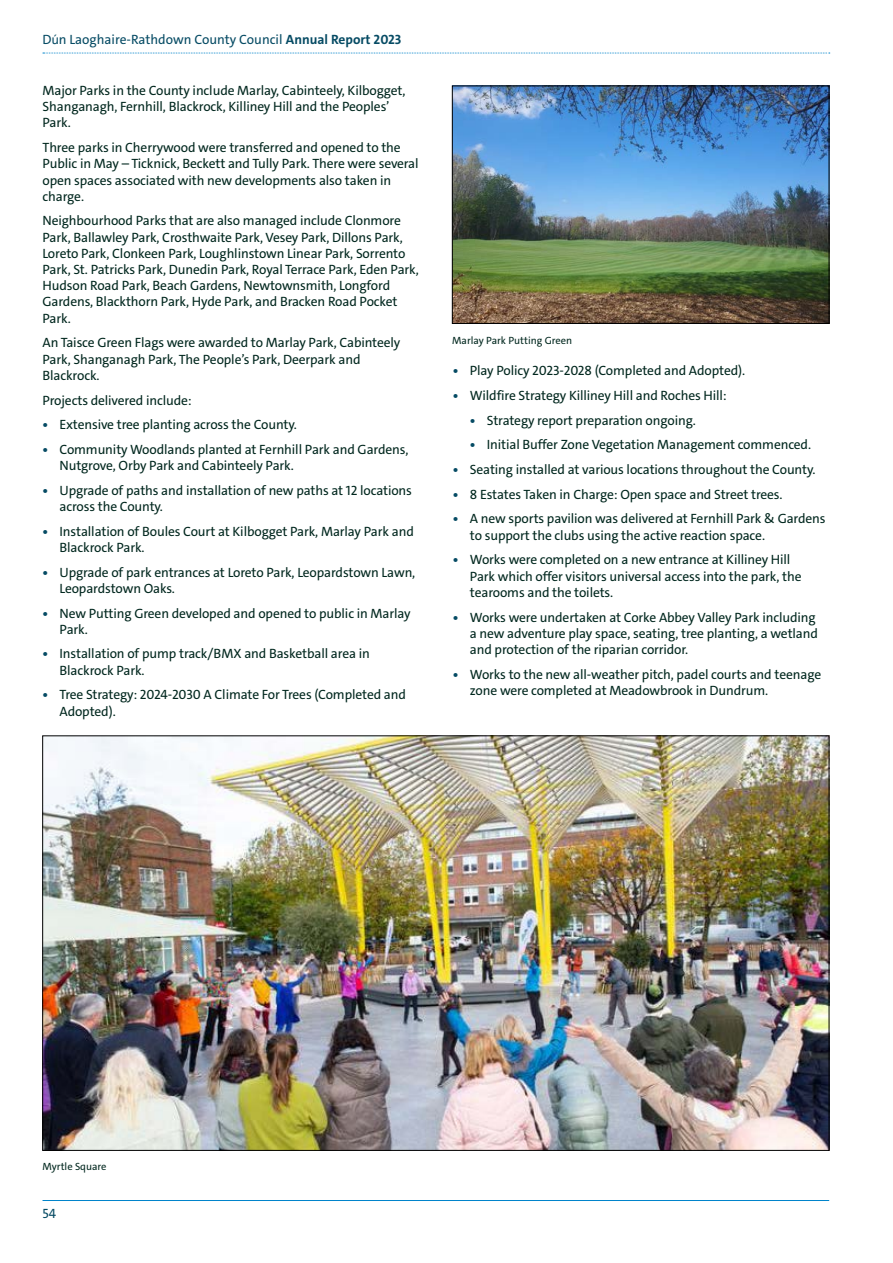
<style>
.page{position:relative;width:893px;height:1263px;background:#fff}
.page>*{position:absolute;margin:0;border:0;box-sizing:border-box;transform-origin:0 0}
.t1{font:13.5px/16.2px "The Sans Trial";letter-spacing:-.01em;color:#00271e}
.t2{font:13.5px "The Sans Trial";color:#064b64}
.t3{font:10.5px "The Sans Trial";color:#00271e}
.s1{font-family:"Helvetica";font-size:12.75px}
.s2{font-weight:700}
.s3{font-family:"The Sans";font-weight:700;color:#064b64}
</style>
<div class="page">
<img style="left:45px;top:738px;width:782px;height:410px">
<img style="left:454px;top:88px;width:373px;height:234px">
<div style="left:452px;top:86px;width:377px;height:238px;border:1px solid #000"></div>
<svg style="left:43px;top:53px;width:787px;height:1px"></svg>
<hr style="left:43px;top:1200px;width:786px;height:1px;background:#0084cb">
<p class="t2" style="left:43px;top:34px;width:360px">D<span class="s1">ú</span>n Laoghaire-Rathdown County Council <span class="s2">Annual Report 2023</span></p>
<p class="t1" style="left:43px;top:83px;width:364px">Major Parks in the County include Marlay, Cabinteely, Kilbogget,<br>Shanganagh, Fernhill, Blackrock, Killiney Hill and the Peoples’<br>Park.</p>
<p class="t1" style="left:43px;top:140px;width:378px">Three parks in Cherrywood were transferred and opened to the Public in May – Ticknick, Beckett and Tully Park. There were several open spaces associated with new developments also taken in charge.</p>
<p class="t1" style="left:43px;top:214px;width:378px">Neighbourhood Parks that are also managed include Clonmore Park, Ballawley Park, Crosthwaite Park, Vesey Park, Dillons Park, Loreto Park, Clonkeen Park, Loughlinstown Linear Park, Sorrento Park, St. Patricks Park, Dunedin Park, Royal Terrace Park, Eden Park, Hudson Road Park, Beach Gardens, Newtownsmith, Longford Gardens, Blackthorn Park, Hyde Park, and Bracken Road Pocket Park.</p>
<p class="t1" style="left:43px;top:336px;width:359px">An Taisce Green Flags were awarded to Marlay Park, Cabinteely<br>Park, Shanganagh Park, The People’s Park, Deerpark and<br>Blackrock.</p>
<p class="t1" style="left:43px;top:393px;width:151px">Projects delivered include:</p>
<p class="t1" style="left:43px;top:418px;width:256px"><span class="s3">•</span> Extensive tree planting across the County.</p>
<p class="t1" style="left:60px;top:442px;width:350px;text-indent:-17px"><span class="s3">•</span> Community Woodlands planted at Fernhill Park and Gardens,<br>Nutgrove, Orby Park and Cabinteely Park.</p>
<p class="t1" style="left:60px;top:483px;width:354px;text-indent:-17px"><span class="s3">•</span> Upgrade of paths and installation of new paths at 12 locations across the County.</p>
<p class="t1" style="left:60px;top:524px;width:356px;text-indent:-17px"><span class="s3">•</span> Installation of Boules Court at Kilbogget Park, Marlay Park and<br>Blackrock Park.</p>
<p class="t1" style="left:60px;top:565px;width:357px;text-indent:-17px"><span class="s3">•</span> Upgrade of park entrances at Loreto Park, Leopardstown Lawn,<br>Leopardstown Oaks.</p>
<p class="t1" style="left:60px;top:606px;width:353px;text-indent:-17px"><span class="s3">•</span> New Putting Green developed and opened to public in Marlay<br>Park.</p>
<p class="t1" style="left:60px;top:647px;width:312px;text-indent:-17px"><span class="s3">•</span> Installation of pump track/BMX and Basketball area in<br>Blackrock Park.</p>
<p class="t1" style="left:60px;top:688px;width:348px;text-indent:-17px"><span class="s3">•</span> Tree Strategy: 2024-2030 A Climate For Trees (Completed and<br>Adopted).</p>
<p class="t3" style="left:452px;top:335px;width:121px">Marlay Park Putting Green</p>
<p class="t1" style="left:453px;top:364px;width:294px"><span class="s3">•</span> Play Policy 2023-2028 (Completed and Adopted).</p>
<p class="t1" style="left:453px;top:388px;width:275px"><span class="s3">•</span> Wildfire Strategy Killiney Hill and Roches Hill:</p>
<p class="t1" style="left:470px;top:413px;width:228px"><span class="s3">•</span> Strategy report preparation ongoing.</p>
<p class="t1" style="left:470px;top:438px;width:343px"><span class="s3">•</span> Initial Buffer Zone Vegetation Management commenced.</p>
<p class="t1" style="left:453px;top:462px;width:364px"><span class="s3">•</span> Seating installed at various locations throughout the County.</p>
<p class="t1" style="left:453px;top:487px;width:331px"><span class="s3">•</span> 8 Estates Taken in Charge: Open space and Street trees.</p>
<p class="t1" style="left:470px;top:512px;width:357px;text-indent:-17px"><span class="s3">•</span> A new sports pavilion was delivered at Fernhill Park &amp; Gardens to support the clubs using the active reaction space.</p>
<p class="t1" style="left:470px;top:553px;width:333px;text-indent:-17px"><span class="s3">•</span> Works were completed on a new entrance at Killiney Hill<br>Park which offer visitors universal access into the park, the tearooms and the toilets.</p>
<p class="t1" style="left:470px;top:610px;width:350px;text-indent:-17px"><span class="s3">•</span> Works were undertaken at Corke Abbey Valley Park including a new adventure play space, seating, tree planting, a wetland and protection of the riparian corridor.</p>
<p class="t1" style="left:470px;top:667px;width:353px;text-indent:-17px"><span class="s3">•</span> Works to the new all-weather pitch, padel courts and teenage zone were completed at Meadowbrook in Dundrum.</p>
<p class="t3" style="left:43px;top:1161px;width:66px">Myrtle Square</p>
<p class="t2" style="left:43px;top:1207px;width:15px">54</p>
</div>
